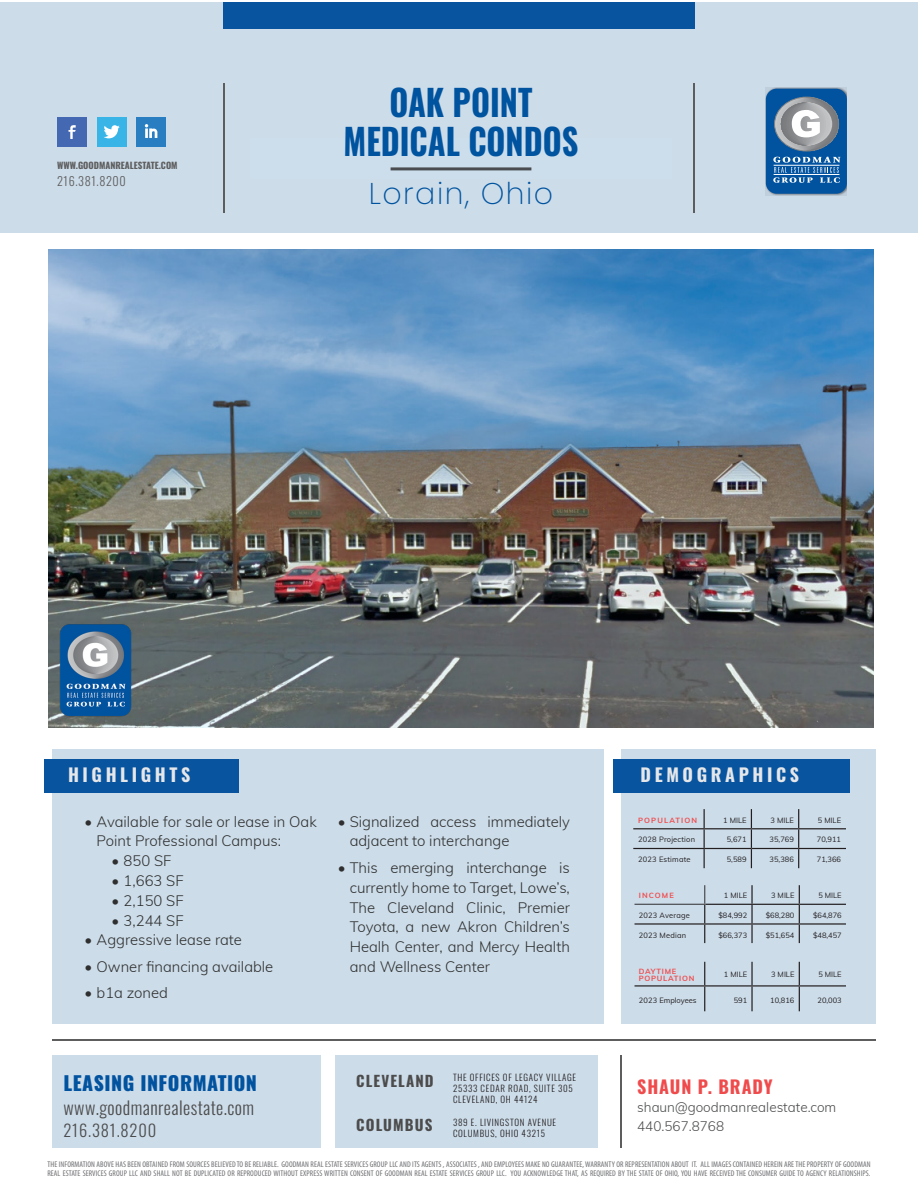
<style>
.page{position:relative;width:918px;height:1188px;background:#fff}
.page>*{position:absolute;margin:0;border:0;box-sizing:border-box;transform-origin:0 0}
.t1{font:700 36px "Oswald";color:#00539f;scale:.9 1}
.t2{font:200 30px "Poppins";letter-spacing:.05em;color:#00539f}
.t3{font:800 19.5px "Oswald";letter-spacing:.025em;color:#0153a0}
.t4{font:300 18px "Oswald";letter-spacing:.025em;color:#4c4c4c}
.t5{font:700 18px "Oswald";letter-spacing:.2em;color:#e6e7e9}
.t6{font:700 18px "Oswald";letter-spacing:.05em;color:#f04b4c}
.t7{font:300 16.5px "Oswald";letter-spacing:.05em;color:#4c4c4c}
.t8{font:700 15px "Oswald";letter-spacing:.075em;color:#4c4c4c}
.t9{font:300 14.85px/19.8px "Muli";color:#2e2f2e}
.t10{font:300 13.5px "Muli";color:#4a4b4c}
.t11{font:300 12.15px "Oswald";letter-spacing:.05em;color:#5d5d5d}
.t12{font:300 9px/10.8px "Oswald";letter-spacing:.075em;color:#231f20}
.t13{font:700 9px "Oswald";color:#5d5d5d}
.t14{font:condensed 8.25px/9px "Myriad Pro";letter-spacing:.01em;color:#6c6d70}
.t15{font:7.5px "Muli";color:#231f20}
.t16{font:7.5px "Muli";letter-spacing:.025em;color:#231f20}
.t17{font:700 7.5px/7.5px "Muli";letter-spacing:.1em;color:#f04b4c}
.t18{font:700 7.5px "Muli";letter-spacing:.15em;color:#f04b4c}
</style>
<div class="page">
<img style="left:48px;top:249px;width:826px;height:478px">
<div style="left:52px;top:749px;width:552px;height:275px;background:#ccdce9"></div>
<div style="left:52px;top:1055px;width:269px;height:93px;background:#ccdce9"></div>
<hr style="left:620px;top:1055px;width:2px;height:93px;background:#5d5d5d">
<hr style="left:52px;top:1039px;width:823px;height:2px;background:#5d5d5d">
<div style="left:621px;top:749px;width:254px;height:275px;background:#ccdce9"></div>
<div style="left:335px;top:1055px;width:263px;height:93px;background:#ccdce9"></div>
<div style="left:45px;top:760px;width:194px;height:33px;background:#08549f"></div>
<div style="left:614px;top:760px;width:236px;height:33px;background:#08549f"></div>
<div style="left:0;top:2px;width:918px;height:231px;background:#ccdce9"></div>
<hr style="left:223px;top:83px;width:2px;height:130px;background:#5d5d5d">
<hr style="left:693px;top:83px;width:2px;height:130px;background:#5d5d5d">
<div style="left:223px;top:2px;width:472px;height:27px;background:#08549f"></div>
<svg style="left:766px;top:88px;width:81px;height:108px"></svg>
<div style="left:766px;top:89px;width:81px;height:105px;background:#0153a0;border-radius:11px"></div>
<svg style="left:773px;top:157px;width:67px;height:26px"></svg>
<hr style="left:774px;top:174px;width:65px;height:1px;background:#fff">
<hr style="left:774px;top:165px;width:65px;height:1px;background:#fff">
<svg style="left:781px;top:97px;width:58px;height:54px"></svg>
<div style="left:774px;top:97px;width:65px;height:54px;border:1px solid #808284;border-radius:50%"></div>
<div style="left:57px;top:117px;width:30px;height:30px;background:#4468b2"></div>
<svg style="left:69px;top:125px;width:7px;height:14px"></svg>
<div style="left:97px;top:117px;width:30px;height:30px;background:#39b4e7"></div>
<svg style="left:104px;top:125px;width:16px;height:13px"></svg>
<div style="left:136px;top:117px;width:30px;height:30px;background:#287ec1"></div>
<svg style="left:145px;top:124px;width:12px;height:14px"></svg>
<hr style="left:705px;top:904px;width:47px;height:1px;background:#231f20">
<hr style="left:752px;top:904px;width:47px;height:1px;background:#231f20">
<hr style="left:799px;top:904px;width:47px;height:1px;background:#231f20">
<hr style="left:635px;top:923px;width:70px;height:2px;background:#231f20">
<hr style="left:705px;top:923px;width:47px;height:2px;background:#231f20">
<hr style="left:752px;top:923px;width:47px;height:2px;background:#231f20">
<svg style="left:751px;top:885px;width:2px;height:58px"></svg>
<hr style="left:799px;top:923px;width:47px;height:2px;background:#231f20">
<svg style="left:799px;top:885px;width:1px;height:58px"></svg>
<svg style="left:704px;top:885px;width:1px;height:58px"></svg>
<hr style="left:635px;top:904px;width:70px;height:1px;background:#4a4c4f">
<hr style="left:633px;top:828px;width:71px;height:1px;background:#231f20">
<hr style="left:704px;top:828px;width:47px;height:1px;background:#231f20">
<hr style="left:751px;top:828px;width:48px;height:1px;background:#231f20">
<hr style="left:799px;top:828px;width:47px;height:1px;background:#231f20">
<hr style="left:633px;top:848px;width:71px;height:1px;background:#231f20">
<hr style="left:704px;top:848px;width:47px;height:1px;background:#231f20">
<svg style="left:704px;top:809px;width:1px;height:59px"></svg>
<hr style="left:751px;top:848px;width:48px;height:1px;background:#231f20">
<svg style="left:751px;top:809px;width:1px;height:59px"></svg>
<hr style="left:799px;top:848px;width:47px;height:1px;background:#231f20">
<svg style="left:798px;top:809px;width:1px;height:59px"></svg>
<hr style="left:751px;top:962px;width:2px;height:23px;background:#231f20">
<hr style="left:635px;top:985px;width:70px;height:2px;background:#231f20">
<hr style="left:705px;top:985px;width:47px;height:2px;background:#231f20">
<svg style="left:704px;top:962px;width:1px;height:49px"></svg>
<hr style="left:752px;top:985px;width:47px;height:2px;background:#231f20">
<hr style="left:751px;top:987px;width:2px;height:24px;background:#231f20">
<hr style="left:799px;top:985px;width:47px;height:2px;background:#231f20">
<svg style="left:799px;top:962px;width:1px;height:49px"></svg>
<hr style="left:391px;top:167px;width:140px;height:3px;background:#4a4c4f">
<img style="left:59px;top:622px;width:74px;height:95px">
<p class="t13" style="left:57px;top:161px;width:122px">WWW.GOODMANREALESTATE.COM</p>
<p class="t11" style="left:57px;top:171px;width:70px">216.381.8200</p>
<p class="t1" style="left:390px;top:84px;width:160px">OAK POINT</p>
<p class="t1" style="left:344px;top:123px;width:262px">MEDICAL CONDOS</p>
<p class="t2" style="left:369px;top:176px;width:186px">Lorain, Ohio</p>
<p class="t5" style="left:68px;top:766px;width:124px">HIGHLIGHTS</p>
<p class="t5" style="left:641px;top:766px;width:160px">DEMOGRAPHICS</p>
<p class="t9" style="left:97px;top:811px;width:222px;text-indent:-12px">• Available for sale or lease in Oak<br>Point Professional Campus:</p>
<p class="t9" style="left:112px;top:850px;width:61px">• 850 SF</p>
<p class="t9" style="left:112px;top:870px;width:74px">• 1,663 SF</p>
<p class="t9" style="left:112px;top:890px;width:74px">• 2,150 SF</p>
<p class="t9" style="left:112px;top:910px;width:74px">• 3,244 SF</p>
<p class="t9" style="left:85px;top:929px;width:159px">• Aggressive lease rate</p>
<p class="t9" style="left:85px;top:956px;width:190px">• Owner financing available</p>
<p class="t9" style="left:85px;top:983px;width:85px">• b1a zoned</p>
<p class="t9" style="left:350px;top:811px;width:222px;text-indent:-12px">• Signalized access immediately adjacent to interchange</p>
<p class="t9" style="left:350px;top:857px;width:222px;text-align:justify;text-indent:-12px">• This emerging interchange is currently home to Target, Lowe’s, The Cleveland Clinic, Premier Toyota, a new Akron Children’s Healh Center, and Mercy Health and Wellness Center</p>
<p class="t18" style="left:638px;top:815px;width:60px">POPULATION</p>
<p class="t15" style="left:723px;top:815px;width:25px">1 MILE</p>
<p class="t15" style="left:771px;top:815px;width:25px">3 MILE</p>
<p class="t15" style="left:818px;top:815px;width:25px">5 MILE</p>
<p class="t16" style="left:638px;top:834px;width:58px">2028 Projection</p>
<p class="t15" style="left:727px;top:834px;width:21px">5,671</p>
<p class="t15" style="left:770px;top:834px;width:26px">35,769</p>
<p class="t15" style="left:817px;top:834px;width:26px">70,911</p>
<p class="t16" style="left:638px;top:854px;width:54px">2023 Estimate</p>
<p class="t15" style="left:727px;top:854px;width:21px">5,589</p>
<p class="t15" style="left:770px;top:854px;width:26px">35,386</p>
<p class="t15" style="left:817px;top:854px;width:26px">71,366</p>
<p class="t17" style="left:639px;top:891px;width:37px">INCOME</p>
<p class="t15" style="left:724px;top:890px;width:25px">1 MILE</p>
<p class="t15" style="left:771px;top:890px;width:25px">3 MILE</p>
<p class="t15" style="left:818px;top:890px;width:25px">5 MILE</p>
<p class="t16" style="left:639px;top:910px;width:53px">2023 Average</p>
<p class="t15" style="left:718px;top:910px;width:30px">$84,992</p>
<p class="t15" style="left:766px;top:910px;width:30px">$68,280</p>
<p class="t15" style="left:813px;top:910px;width:30px">$64,876</p>
<p class="t16" style="left:639px;top:929px;width:49px">2023 Median</p>
<p class="t15" style="left:718px;top:929px;width:30px">$66,373</p>
<p class="t15" style="left:766px;top:929px;width:30px">$51,654</p>
<p class="t15" style="left:813px;top:929px;width:30px">$48,457</p>
<p class="t17" style="left:639px;top:967px;width:57px">DAYTIME<br>POPULATION</p>
<p class="t15" style="left:724px;top:969px;width:25px">1 MILE</p>
<p class="t15" style="left:771px;top:969px;width:25px">3 MILE</p>
<p class="t15" style="left:818px;top:969px;width:25px">5 MILE</p>
<p class="t15" style="left:639px;top:995px;width:59px">2023 Employees</p>
<p class="t15" style="left:734px;top:995px;width:15px">591</p>
<p class="t15" style="left:770px;top:995px;width:26px">10,816</p>
<p class="t15" style="left:818px;top:995px;width:26px">20,003</p>
<p class="t12" style="left:453px;top:1071px;width:125px">THE OFFICES OF LEGACY VILLAGE<br>25333 CEDAR ROAD, SUITE 305<br>CLEVELAND, OH 44124</p>
<p class="t8" style="left:356px;top:1073px;width:79px">CLEVELAND</p>
<p class="t3" style="left:64px;top:1073px;width:195px">LEASING INFORMATION</p>
<p class="t6" style="left:637px;top:1077px;width:137px">SHAUN P. BRADY</p>
<p class="t10" style="left:637px;top:1116px;width:88px">440.567.8768</p>
<p class="t4" style="left:64px;top:1092px;width:192px">www.goodmanrealestate.com</p>
<p class="t7" style="left:64px;top:1116px;width:94px">216.381.8200</p>
<p class="t10" style="left:637px;top:1097px;width:201px">shaun@goodmanrealestate.com</p>
<p class="t12" style="left:453px;top:1116px;width:105px">389 E. LIVINGSTON AVENUE<br>COLUMBUS, OHIO 43215</p>
<p class="t8" style="left:356px;top:1117px;width:78px">COLUMBUS</p>
<p class="t14" style="left:47px;top:1160px;width:825px">THE INFORMATION ABOVE HAS BEEN OBTAINED FROM SOURCES BELIEVED TO BE RELIABLE. GOODMAN REAL ESTATE SERVICES GROUP LLC AND ITS AGENTS , ASSOCIATES , AND EMPLOYEES MAKE NO GUARANTEE, WARRANTY OR REPRESENTATION ABOUT IT. ALL IMAGES CONTAINED HEREIN ARE THE PROPERTY OF GOODMAN<br>REAL ESTATE SERVICES GROUP LLC AND SHALL NOT BE DUPLICATED OR REPRODUCED WITHOUT EXPRESS WRITTEN CONSENT OF GOODMAN REAL ESTATE SERVICES GROUP LLC. YOU ACKNOWLEDGE THAT, AS REQUIRED BY THE STATE OF OHIO, YOU HAVE RECEIVED THE CONSUMER GUIDE TO AGENCY RELATIONSHIPS.</p>
</div>
